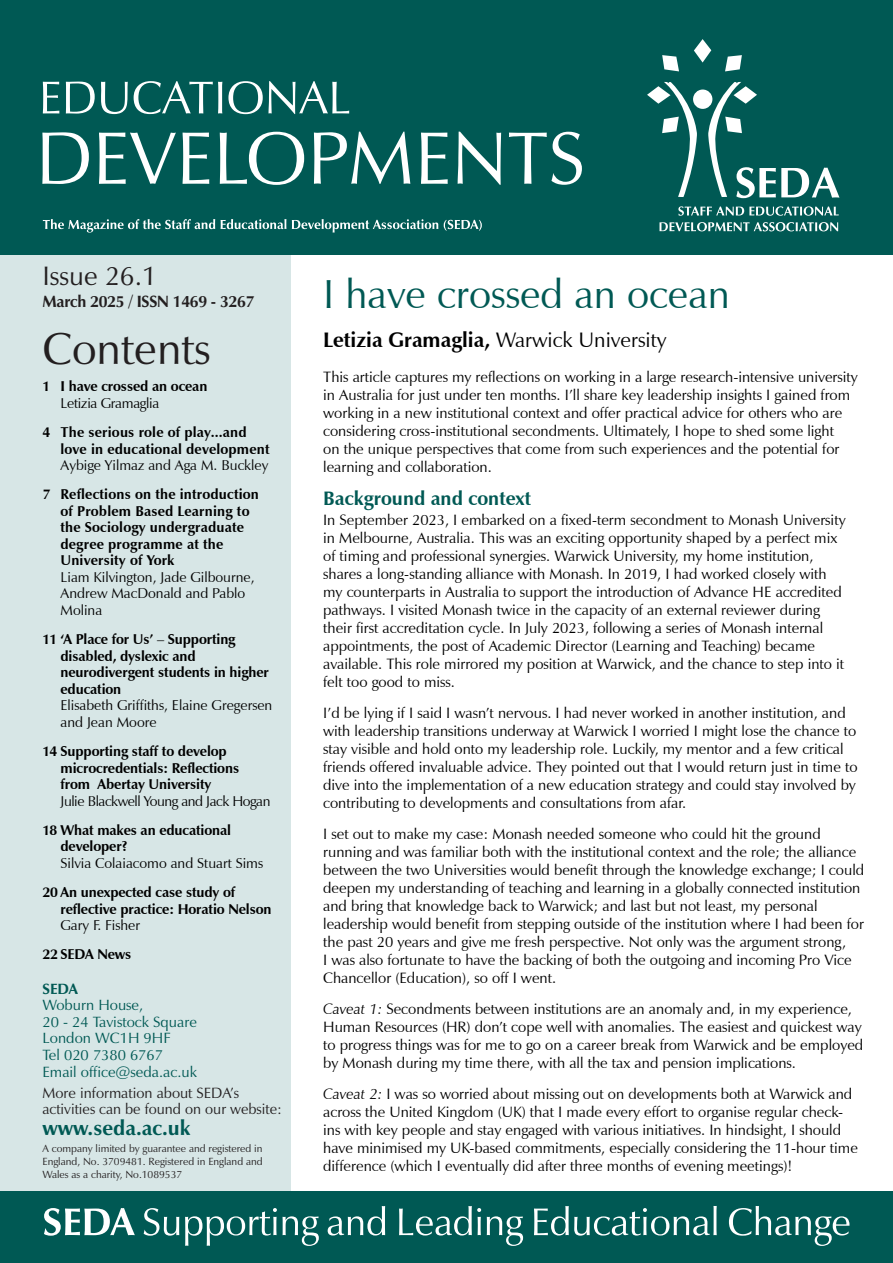
<style>
.page{position:relative;width:893px;height:1263px;background:#fff}
.page>*{position:absolute;margin:0;border:0;box-sizing:border-box;transform-origin:0 0}
.t1{font:45px "Zapf Humanist 601 BT";color:#231f20}
.Ed_Devs_Header_Style{font:40.5px "Zapf Humanist 601 BT";color:#005954}
.t2{font:27px "Zapf Humanist 601 BT";color:#231f20}
.Ed_Devs_Header_Author{font:700 21px "Zapf Humanist 601 BT";color:#000}
.t3{font:700 21px "Zapf Humanist 601 BT";color:#005954}
.Ed_Devs_Sub_Header_Font{font:700 19.5px "Zapf Humanist 601 BT";color:#005954}
.t4{font:700 16.5px "Zapf Humanist 601 BT";letter-spacing:-.02em;color:#231f20}
.Ed_Devs_Body_Font{font:15px/18px "Zapf Humanist 601 BT";color:#000}
.t5{font:15px/16.6px "Zapf Humanist 601 BT";color:#005954}
.t6{font:15px/16.5px "Zapf Humanist 601 BT";color:#231f20}
.t7{font:700 14.25px/16.5px "Zapf Humanist 601 BT";letter-spacing:-.01em;color:#000}
.t8{font:14.25px/16.5px "Zapf Humanist 601 BT";color:#000}
.t9{font:700 14.25px/16.5px "Zapf Humanist 601 BT";letter-spacing:.01em;color:#000}
.t10{font:14.25px "Zapf Humanist 601 BT";letter-spacing:-.03em;color:#000}
.t11{font:14.25px "Zapf Humanist 601 BT";letter-spacing:-.02em;color:#000}
.t12{font:10.5px/12.6px "Zapf Humanist 601 BT";color:#231f20;text-align:justify}
.s1{font-weight:400}
.s2{font-weight:700}
.s3{font-style:italic}
</style>
<div class="page">
<div style="left:0;top:247px;width:291px;height:1016px;background:#d7e6e6"></div>
<div style="left:0;top:0;width:893px;height:254px;background:#005954"></div>
<svg style="left:43px;top:82px;width:16px;height:31px"></svg>
<svg style="left:66px;top:82px;width:29px;height:32px"></svg>
<svg style="left:101px;top:82px;width:27px;height:32px"></svg>
<svg style="left:134px;top:81px;width:88px;height:33px"></svg>
<svg style="left:228px;top:81px;width:121px;height:33px"></svg>
<svg style="left:42px;top:132px;width:47px;height:52px"></svg>
<svg style="left:99px;top:133px;width:77px;height:51px"></svg>
<svg style="left:183px;top:133px;width:26px;height:51px"></svg>
<svg style="left:220px;top:132px;width:84px;height:53px"></svg>
<svg style="left:314px;top:132px;width:96px;height:52px"></svg>
<svg style="left:421px;top:133px;width:27px;height:51px"></svg>
<svg style="left:458px;top:132px;width:43px;height:53px"></svg>
<svg style="left:509px;top:132px;width:73px;height:53px"></svg>
<svg style="left:43px;top:219px;width:172px;height:14px"></svg>
<svg style="left:221px;top:219px;width:65px;height:10px"></svg>
<svg style="left:292px;top:219px;width:146px;height:14px"></svg>
<svg style="left:444px;top:220px;width:38px;height:11px"></svg>
<div style="left:0;top:1191px;width:893px;height:72px;background:#005954"></div>
<svg style="left:44px;top:1208px;width:91px;height:28px"></svg>
<svg style="left:144px;top:1208px;width:35px;height:28px"></svg>
<svg style="left:185px;top:1208px;width:92px;height:38px"></svg>
<svg style="left:283px;top:1216px;width:36px;height:30px"></svg>
<svg style="left:328px;top:1206px;width:57px;height:29px"></svg>
<svg style="left:399px;top:1206px;width:82px;height:29px"></svg>
<svg style="left:487px;top:1216px;width:36px;height:30px"></svg>
<svg style="left:534px;top:1206px;width:183px;height:29px"></svg>
<svg style="left:729px;top:1206px;width:120px;height:40px"></svg>
<div style="left:693px;top:90px;width:19px;height:19px;background:#fff;border-radius:50%"></div>
<svg style="left:694px;top:39px;width:17px;height:24px"></svg>
<svg style="left:662px;top:55px;width:17px;height:16px"></svg>
<svg style="left:725px;top:55px;width:17px;height:16px"></svg>
<svg style="left:647px;top:82px;width:50px;height:115px"></svg>
<svg style="left:708px;top:82px;width:131px;height:116px"></svg>
<svg style="left:678px;top:206px;width:161px;height:10px"></svg>
<svg style="left:659px;top:222px;width:179px;height:9px"></svg>
<p class="t2" style="left:43px;top:259px;width:116px">Issue 26.1</p>
<p class="t4" style="left:43px;top:291px;width:213px">March 2025 / ISSN 1469 - 3267</p>
<p class="t1" style="left:43px;top:321px;width:170px">Contents</p>
<p class="t7" style="left:43px;top:378px;width:166px">1 I have crossed an ocean</p>
<p class="t11" style="left:61px;top:394px;width:100px">Letizia Gramaglia</p>
<p class="t9" style="left:61px;top:424px;width:211px;text-indent:-18px">4 The serious role of play...and love in educational development</p>
<p class="t8" style="left:61px;top:457px;width:209px">Aybige Yilmaz and Aga M. Buckley</p>
<p class="t9" style="left:61px;top:486px;width:200px;text-indent:-18px">7 Reflections on the introduction of Problem Based Learning to the Sociology undergraduate degree programme at the<br>University of York</p>
<p class="t8" style="left:61px;top:569px;width:196px">Liam Kilvington, Jade Gilbourne,<br>Andrew MacDonald and Pablo<br>Molina</p>
<p class="t7" style="left:61px;top:631px;width:210px;text-indent:-18px">11 ‘A Place for Us’ <span class="s1">–</span> Supporting disabled, dyslexic and neurodivergent students in higher education</p>
<p class="t8" style="left:61px;top:697px;width:213px">Elisabeth Griffiths, Elaine Gregersen and Jean Moore</p>
<p class="t7" style="left:61px;top:743px;width:180px;text-indent:-18px">14 Supporting staff to develop microcredentials: Reflections from Abertay University</p>
<p class="t10" style="left:61px;top:792px;width:211px">Julie Blackwell Young and Jack Hogan</p>
<p class="t7" style="left:61px;top:821px;width:172px;text-indent:-18px">18 What makes an educational developer?</p>
<p class="t8" style="left:61px;top:855px;width:204px">Silvia Colaiacomo and Stuart Sims</p>
<p class="t7" style="left:61px;top:884px;width:213px;text-indent:-18px">20 An unexpected case study of reflective practice: Horatio Nelson</p>
<p class="t8" style="left:61px;top:917px;width:81px">Gary F. Fisher</p>
<p class="t7" style="left:43px;top:946px;width:90px">22 SEDA News</p>
<p class="t5" style="left:43px;top:980px;width:156px"><span class="s2">SEDA<br></span>Woburn House,<br>20 - 24 Tavistock Square<br>London WC1H 9HF<br>Tel 020 7380 6767<br>Email office@seda.ac.uk</p>
<p class="t6" style="left:43px;top:1084px;width:241px">More information about SEDA’s activities can be found on our website:</p>
<p class="t3" style="left:43px;top:1115px;width:149px">www.seda.ac.uk</p>
<p class="t12" style="left:43px;top:1142px;width:222px">A company limited by guarantee and registered in England, No. 3709481. Registered in England and Wales as a charity, No.1089537</p>
<p class="Ed_Devs_Header_Style" style="left:323px;top:269px;width:408px">I have crossed an ocean</p>
<p class="Ed_Devs_Header_Author" style="left:323px;top:326px;width:345px">Letizia Gramaglia, <span class="s1">Warwick University</span></p>
<p class="Ed_Devs_Body_Font" style="left:323px;top:367px;width:536px">This article captures my reflections on working in a large research-intensive university in Australia for just under ten months. I’ll share key leadership insights I gained from working in a new institutional context and offer practical advice for others who are considering cross-institutional secondments. Ultimately, I hope to shed some light<br>on the unique perspectives that come from such experiences and the potential for learning and collaboration.</p>
<p class="Ed_Devs_Sub_Header_Font" style="left:323px;top:486px;width:209px">Background and context</p>
<p class="Ed_Devs_Body_Font" style="left:323px;top:511px;width:524px">In September 2023, I embarked on a fixed-term secondment to Monash University in Melbourne, Australia. This was an exciting opportunity shaped by a perfect mix of timing and professional synergies. Warwick University, my home institution, shares a long-standing alliance with Monash. In 2019, I had worked closely with my counterparts in Australia to support the introduction of Advance HE accredited pathways. I visited Monash twice in the capacity of an external reviewer during their first accreditation cycle. In July 2023, following a series of Monash internal appointments, the post of Academic Director (Learning and Teaching) became available. This role mirrored my position at Warwick, and the chance to step into it felt too good to miss.</p>
<p class="Ed_Devs_Body_Font" style="left:323px;top:704px;width:536px">I’d be lying if I said I wasn’t nervous. I had never worked in another institution, and with leadership transitions underway at Warwick I worried I might lose the chance to stay visible and hold onto my leadership role. Luckily, my mentor and a few critical friends offered invaluable advice. They pointed out that I would return just in time to dive into the implementation of a new education strategy and could stay involved by contributing to developments and consultations from afar.</p>
<p class="Ed_Devs_Body_Font" style="left:323px;top:825px;width:543px">I set out to make my case: Monash needed someone who could hit the ground running and was familiar both with the institutional context and the role; the alliance between the two Universities would benefit through the knowledge exchange; I could deepen my understanding of teaching and learning in a globally connected institution and bring that knowledge back to Warwick; and last but not least, my personal leadership would benefit from stepping outside of the institution where I had been for the past 20 years and give me fresh perspective. Not only was the argument strong,<br>I was also fortunate to have the backing of both the outgoing and incoming Pro Vice Chancellor (Education), so off I went.</p>
<p class="Ed_Devs_Body_Font" style="left:323px;top:999px;width:542px"><span class="s3">Caveat 1:</span> Secondments between institutions are an anomaly and, in my experience, Human Resources (HR) don’t cope well with anomalies. The easiest and quickest way to progress things was for me to go on a career break from Warwick and be employed by Monash during my time there, with all the tax and pension implications.</p>
<p class="Ed_Devs_Body_Font" style="left:323px;top:1084px;width:536px"><span class="s3">Caveat 2:</span> I was so worried about missing out on developments both at Warwick and across the United Kingdom (UK) that I made every effort to organise regular check&shy;ins with key people and stay engaged with various initiatives. In hindsight, I should have minimised my UK-based commitments, especially considering the 11-hour time difference (which I eventually did after three months of evening meetings)!</p>
</div>
